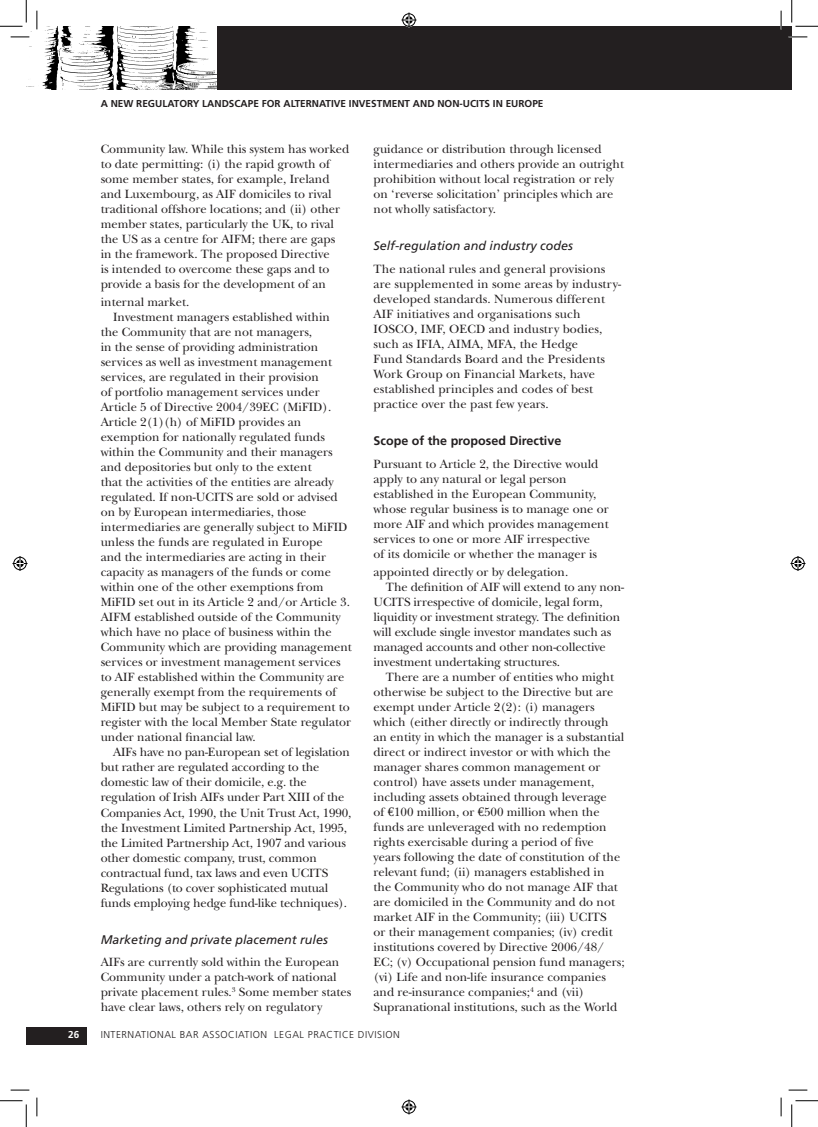
<style>
.page{position:relative;width:818px;height:1127px;background:#fff}
.page>*{position:absolute;margin:0;border:0;box-sizing:border-box;transform-origin:0 0}
.t1{font:12.5px/15px "New Baskerville";color:#231f20}
.t2{font:italic 12.5px "Frutiger";color:#231f20}
.t3{font:700 12.5px "Frutiger";color:#231f20}
.t4{font:700 10px "Frutiger";color:#231f20}
.t5{font:300 10px "Frutiger";letter-spacing:.05em;color:#231f20}
.t6{font:700 10px "Frutiger";color:#fff}
.s1{font-family:"Euro Serif"}
</style>
<div class="page">
<div style="left:26px;top:1026px;width:60px;height:18px;background:#231f20"></div>
<img style="left:26px;top:26px;width:192px;height:63px">
<div style="left:218px;top:26px;width:574px;height:63px;background:#231f20"></div>
<svg style="left:11px;top:36px;width:18px;height:2px"></svg>
<svg style="left:788px;top:36px;width:19px;height:2px"></svg>
<svg style="left:11px;top:1089px;width:18px;height:1px"></svg>
<svg style="left:788px;top:1089px;width:19px;height:1px"></svg>
<svg style="left:36px;top:11px;width:2px;height:18px"></svg>
<svg style="left:36px;top:1097px;width:2px;height:18px"></svg>
<svg style="left:780px;top:11px;width:2px;height:18px"></svg>
<svg style="left:780px;top:1097px;width:2px;height:18px"></svg>
<svg style="left:0;top:0;width:27px;height:27px"></svg>
<svg style="left:0;top:1100px;width:27px;height:26px"></svg>
<svg style="left:791px;top:0;width:27px;height:27px"></svg>
<svg style="left:791px;top:1100px;width:27px;height:26px"></svg>
<svg style="left:401px;top:13px;width:15px;height:15px"></svg>
<svg style="left:401px;top:1099px;width:15px;height:15px"></svg>
<svg style="left:13px;top:556px;width:15px;height:15px"></svg>
<svg style="left:790px;top:556px;width:15px;height:15px"></svg>
<p class="t4" style="left:101px;top:98px;width:19px">A NEW</p>
<p class="t4" style="left:136px;top:98px;width:14px">REGULATORY</p>
<p class="t4" style="left:202px;top:98px;width:27px">LANDSCAPE</p>
<p class="t4" style="left:262px;top:98px;width:7px">FOR</p>
<p class="t4" style="left:283px;top:98px;width:14px">ALTER</p>
<p class="t4" style="left:312px;top:98px;width:61px">NATIVE INVESTME</p>
<p class="t4" style="left:397px;top:98px;width:122px">NT AND NON-UCITS IN EUROPE</p>
<p class="t1" style="left:373px;top:141px;width:252px">guidance or distribution through licensed intermediaries and others provide an outright prohibition without local registration or rely on ‘reverse solicitation’ principles which are not wholly satisfactory.</p>
<p class="t2" style="left:373px;top:239px;width:201px">Self-regulation and industry codes</p>
<p class="t1" style="left:373px;top:261px;width:249px">The national rules and general provisions are supplemented in some areas by industry&shy;developed standards. Numerous different AIF initiatives and organisations such IOSCO, IMF, OECD and industry bodies, such as IFIA, AIMA, MFA, the Hedge<br>Fund Standards Board and the Presidents Work Group on Financial Markets, have established principles and codes of best practice over the past few years.</p>
<p class="t3" style="left:373px;top:433px;width:189px">SCOPE OF THE PROPOSED DIRECTIVE</p>
<p class="t1" style="left:373px;top:456px;width:237px">Pursuant to Article 2, the Directive would apply to any natural or legal person established in the European Community, whose regular business is to manage one or more AIF and which provides management services to one or more AIF irrespective<br>of its domicile or whether the manager is</p>
<p class="t1" style="left:373px;top:564px;width:196px">appointed directly or by delegation.</p>
<p class="t1" style="left:386px;top:579px;width:240px">The definition of AIF will extend to any non-</p>
<p class="t1" style="left:373px;top:594px;width:231px">UCITS irrespective of domicile, legal form,</p>
<p class="t1" style="left:373px;top:609px;width:248px">liquidity or investment strategy. The definition</p>
<p class="t1" style="left:373px;top:624px;width:239px">will exclude single investor mandates such as</p>
<p class="t1" style="left:373px;top:639px;width:234px">managed accounts and other non-collective</p>
<p class="t1" style="left:373px;top:654px;width:188px">investment undertaking structures.</p>
<p class="t1" style="left:386px;top:669px;width:230px">There are a number of entities who might</p>
<p class="t1" style="left:373px;top:684px;width:241px">otherwise be subject to the Directive but are</p>
<p class="t1" style="left:373px;top:699px;width:223px">exempt under Article 2(2): (i) managers</p>
<p class="t1" style="left:373px;top:714px;width:237px">which (either directly or indirectly through</p>
<p class="t1" style="left:373px;top:729px;width:252px">an entity in which the manager is a substantial</p>
<p class="t1" style="left:373px;top:744px;width:239px">direct or indirect investor or with which the</p>
<p class="t1" style="left:373px;top:759px;width:228px">manager shares common management or</p>
<p class="t1" style="left:373px;top:774px;width:222px">control) have assets under management,</p>
<p class="t1" style="left:373px;top:789px;width:235px">including assets obtained through leverage</p>
<p class="t1" style="left:373px;top:804px;width:227px">of <span class="s1">€</span>100 million, or <span class="s1">€</span>500 million when the</p>
<p class="t1" style="left:373px;top:819px;width:235px">funds are unleveraged with no redemption</p>
<p class="t1" style="left:373px;top:834px;width:222px">rights exercisable during a period of five</p>
<p class="t1" style="left:373px;top:849px;width:248px">years following the date of constitution of the</p>
<p class="t1" style="left:373px;top:864px;width:232px">relevant fund; (ii) managers established in</p>
<p class="t1" style="left:373px;top:879px;width:246px">the Community who do not manage AIF that</p>
<p class="t1" style="left:373px;top:894px;width:243px">are domiciled in the Community and do not</p>
<p class="t1" style="left:373px;top:909px;width:235px">market AIF in the Community; (iii) UCITS</p>
<p class="t1" style="left:373px;top:924px;width:241px">or their management companies; (iv) credit</p>
<p class="t1" style="left:373px;top:939px;width:232px">institutions covered by Directive 2006/48/</p>
<p class="t1" style="left:373px;top:954px;width:253px">EC; (v) Occupational pension fund managers;</p>
<p class="t1" style="left:373px;top:969px;width:234px">(vi) Life and non-life insurance companies</p>
<p class="t1" style="left:373px;top:984px;width:212px">and re-insurance companies;<sup>4</sup> and (vii)</p>
<p class="t1" style="left:373px;top:999px;width:245px">Supranational institutions, such as the World</p>
<p class="t1" style="left:101px;top:141px;width:250px">Community law. While this system has worked to date permitting: (i) the rapid growth of some member states, for example, Ireland and Luxembourg, as AIF domiciles to rival traditional offshore locations; and (ii) other member states, particularly the UK, to rival the US as a centre for AIFM; there are gaps in the framework. The proposed Directive<br>is intended to overcome these gaps and to provide a basis for the development of an</p>
<p class="t1" style="left:101px;top:294px;width:90px">internal market.</p>
<p class="t1" style="left:113px;top:309px;width:219px">Investment managers established within</p>
<p class="t1" style="left:101px;top:324px;width:213px">the Community that are not managers,</p>
<p class="t1" style="left:101px;top:339px;width:219px">in the sense of providing administration</p>
<p class="t1" style="left:101px;top:354px;width:233px">services as well as investment management</p>
<p class="t1" style="left:101px;top:369px;width:220px">services, are regulated in their provision</p>
<p class="t1" style="left:101px;top:384px;width:221px">of portfolio management services under</p>
<p class="t1" style="left:101px;top:399px;width:232px">Article 5 of Directive 2004/39EC (MiFID).</p>
<p class="t1" style="left:101px;top:414px;width:202px">Article 2(1)(h) of MiFID provides an</p>
<p class="t1" style="left:101px;top:429px;width:226px">exemption for nationally regulated funds</p>
<p class="t1" style="left:101px;top:444px;width:233px">within the Community and their managers</p>
<p class="t1" style="left:101px;top:459px;width:213px">and depositories but only to the extent</p>
<p class="t1" style="left:101px;top:474px;width:234px">that the activities of the entities are already</p>
<p class="t1" style="left:101px;top:489px;width:239px">regulated. If non-UCITS are sold or advised</p>
<p class="t1" style="left:101px;top:504px;width:207px">on by European intermediaries, those</p>
<p class="t1" style="left:101px;top:519px;width:248px">intermediaries are generally subject to MiFID</p>
<p class="t1" style="left:101px;top:534px;width:223px">unless the funds are regulated in Europe</p>
<p class="t1" style="left:101px;top:549px;width:227px">and the intermediaries are acting in their</p>
<p class="t1" style="left:101px;top:564px;width:232px">capacity as managers of the funds or come</p>
<p class="t1" style="left:101px;top:579px;width:224px">within one of the other exemptions from</p>
<p class="t1" style="left:101px;top:594px;width:251px">MiFID set out in its Article 2 and/or Article 3.</p>
<p class="t1" style="left:101px;top:609px;width:242px">AIFM established outside of the Community</p>
<p class="t1" style="left:101px;top:624px;width:233px">which have no place of business within the</p>
<p class="t1" style="left:101px;top:639px;width:253px">Community which are providing management</p>
<p class="t1" style="left:101px;top:654px;width:241px">services or investment management services</p>
<p class="t1" style="left:101px;top:669px;width:245px">to AIF established within the Community are</p>
<p class="t1" style="left:101px;top:684px;width:237px">generally exempt from the requirements of</p>
<p class="t1" style="left:101px;top:699px;width:251px">MiFID but may be subject to a requirement to</p>
<p class="t1" style="left:101px;top:714px;width:252px">register with the local Member State regulator</p>
<p class="t1" style="left:101px;top:729px;width:157px">under national financial law.</p>
<p class="t1" style="left:113px;top:744px;width:238px">AIFs have no pan-European set of legislation</p>
<p class="t1" style="left:101px;top:759px;width:220px">but rather are regulated according to the</p>
<p class="t1" style="left:101px;top:774px;width:208px">domestic law of their domicile, e.g. the</p>
<p class="t1" style="left:101px;top:789px;width:245px">regulation of Irish AIFs under Part XIII of the</p>
<p class="t1" style="left:101px;top:804px;width:252px">Companies Act, 1990, the Unit Trust Act, 1990,</p>
<p class="t1" style="left:101px;top:819px;width:248px">the Investment Limited Partnership Act, 1995,</p>
<p class="t1" style="left:101px;top:834px;width:247px">the Limited Partnership Act, 1907 and various</p>
<p class="t1" style="left:101px;top:849px;width:218px">other domestic company, trust, common</p>
<p class="t1" style="left:101px;top:864px;width:229px">contractual fund, tax laws and even UCITS</p>
<p class="t1" style="left:101px;top:879px;width:229px">Regulations (to cover sophisticated mutual</p>
<p class="t1" style="left:101px;top:894px;width:248px">funds employing hedge fund-like techniques).</p>
<p class="t2" style="left:101px;top:932px;width:229px">Marketing and private placement rules</p>
<p class="t1" style="left:101px;top:954px;width:252px">AIFs are currently sold within the European Community under a patch-work of national private placement rules.<sup>3</sup> Some member states have clear laws, others rely on regulatory</p>
<p class="t6" style="left:68px;top:1028px;width:13px">26</p>
<p class="t5" style="left:101px;top:1028px;width:10px">INTERNATIONAL</p>
<p class="t5" style="left:180px;top:1028px;width:37px">BAR ASSOCIATION</p>
<p class="t5" style="left:274px;top:1028px;width:46px">LEGAL PRACTICE</p>
<p class="t5" style="left:358px;top:1028px;width:13px">DIVISION</p>
</div>
